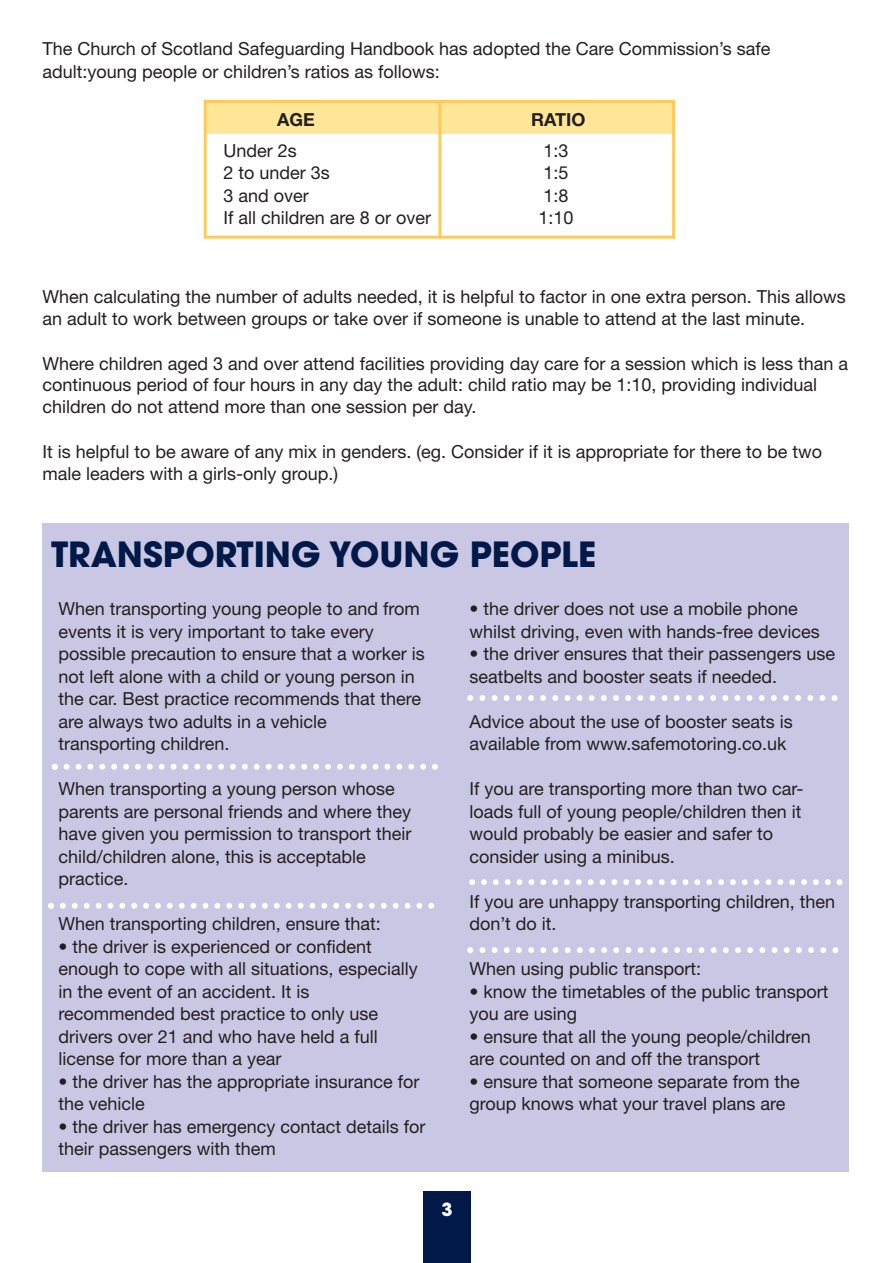
<style>
.page{position:relative;width:893px;height:1263px;background:#fff}
.page>*{position:absolute;margin:0;border:0;box-sizing:border-box;transform-origin:0 0}
.t1{font:700 34.5px "ITC Avant Garde Pro";color:#001949}
.t2{font:18px/22.5px "Helvetica Neue LT Std";color:#231f20}
.t3{font:700 18px "Helvetica Neue LT Std";color:#231f20}
.t4{font:700 18px "ITC Avant Garde Pro";color:#fff}
</style>
<div class="page">
<div style="left:43px;top:524px;width:806px;height:648px;background:#c9c7e3"></div>
<div style="left:205px;top:101px;width:468px;height:33px;background:#ffe698"></div>
<div style="left:423px;top:1191px;width:48px;height:72px;background:#001949"></div>
<div style="left:204px;top:100px;width:471px;height:139px;border:3px solid #feca5c"></div>
<hr style="left:438px;top:101px;width:3px;height:138px;background:#feca5c">
<svg style="left:48px;top:903px;width:386px;height:6px"></svg>
<svg style="left:52px;top:764px;width:386px;height:6px"></svg>
<svg style="left:467px;top:695px;width:370px;height:6px"></svg>
<svg style="left:469px;top:879px;width:374px;height:6px"></svg>
<svg style="left:467px;top:947px;width:371px;height:6px"></svg>
<p class="t2" style="left:43px;top:39px;width:729px">The Church of Scotland Safeguarding Handbook has adopted the Care Commission’s safe adult:young people or children’s ratios as follows:</p>
<p class="t3" style="left:277px;top:113px;width:39px">AGE</p>
<p class="t3" style="left:531px;top:113px;width:56px">RATIO</p>
<p class="t2" style="left:223px;top:141px;width:75px">Under 2s</p>
<p class="t2" style="left:544px;top:141px;width:27px">1:3</p>
<p class="t2" style="left:223px;top:164px;width:108px">2 to under 3s</p>
<p class="t2" style="left:544px;top:164px;width:27px">1:5</p>
<p class="t2" style="left:223px;top:186px;width:87px">3 and over</p>
<p class="t2" style="left:544px;top:186px;width:27px">1:8</p>
<p class="t2" style="left:223px;top:209px;width:209px">If all children are 8 or over</p>
<p class="t2" style="left:539px;top:209px;width:37px">1:10</p>
<p class="t2" style="left:43px;top:287px;width:805px">When calculating the number of adults needed, it is helpful to factor in one extra person. This allows an adult to work between groups or take over if someone is unable to attend at the last minute.</p>
<p class="t2" style="left:43px;top:354px;width:807px;line-height:21.6px">Where children aged 3 and over attend facilities providing day care for a session which is less than a continuous period of four hours in any day the adult: child ratio may be 1:10, providing individual children do not attend more than one session per day.</p>
<p class="t2" style="left:43px;top:442px;width:781px">It is helpful to be aware of any mix in genders. (eg. Consider if it is appropriate for there to be two male leaders with a girls-only group.)</p>
<h1 class="t1" style="left:51px;top:537px;width:547px">TRANSPORTING YOUNG PEOPLE</h1>
<p class="t2" style="left:58px;top:599px;width:368px">When transporting young people to and from events it is very important to take every possible precaution to ensure that a worker is not left alone with a child or young person in the car. Best practice recommends that there are always two adults in a vehicle transporting children.</p>
<p class="t2" style="left:58px;top:779px;width:355px">When transporting a young person whose parents are personal friends and where they have given you permission to transport their child/children alone, this is acceptable practice.</p>
<p class="t2" style="left:58px;top:914px;width:324px">When transporting children, ensure that:</p>
<p class="t2" style="left:58px;top:937px;width:361px">• the driver is experienced or confident enough to cope with all situations, especially in the event of an accident. It is recommended best practice to only use drivers over 21 and who have held a full license for more than a year</p>
<p class="t2" style="left:58px;top:1072px;width:363px">• the driver has the appropriate insurance for the vehicle</p>
<p class="t2" style="left:58px;top:1117px;width:369px">• the driver has emergency contact details for their passengers with them</p>
<p class="t4" style="left:442px;top:1200px;width:13px">3</p>
<p class="t2" style="left:469px;top:599px;width:352px">• the driver does not use a mobile phone whilst driving, even with hands-free devices</p>
<p class="t2" style="left:469px;top:644px;width:367px">• the driver ensures that their passengers use seatbelts and booster seats if needed.</p>
<p class="t2" style="left:469px;top:712px;width:325px">Advice about the use of booster seats is available from www.safemotoring.co.uk</p>
<p class="t2" style="left:469px;top:779px;width:336px">If you are transporting more than two car&shy;loads full of young people/children then it would probably be easier and safer to consider using a minibus.</p>
<p class="t2" style="left:469px;top:892px;width:367px">If you are unhappy transporting children, then don’t do it.</p>
<p class="t2" style="left:469px;top:959px;width:233px">When using public transport:</p>
<p class="t2" style="left:469px;top:982px;width:361px">• know the timetables of the public transport you are using</p>
<p class="t2" style="left:469px;top:1027px;width:343px">• ensure that all the young people/children are counted on and off the transport</p>
<p class="t2" style="left:469px;top:1072px;width:332px">• ensure that someone separate from the group knows what your travel plans are</p>
</div>
